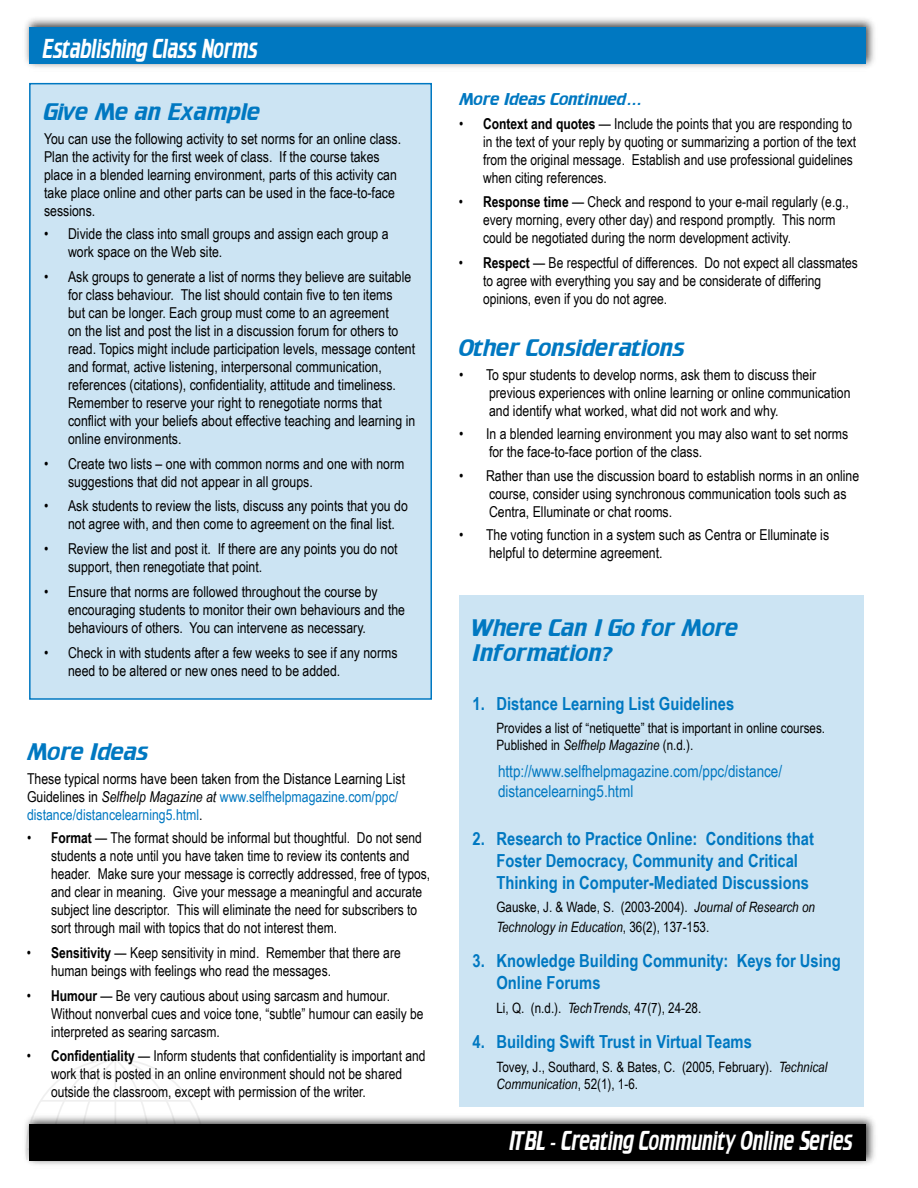
<style>
.page{position:relative;width:918px;height:1188px;background:#fff}
.page>*{position:absolute;margin:0;border:0;box-sizing:border-box;transform-origin:0 0}
.t1{font:24px "Cruiser Condensed";color:#fff}
.t2{font:21px/25.2px "Cruiser";color:#0078c1}
.t3{font:700 18px/21.6px "Arial Narrow";color:#0078c1}
.t4{font:16.5px/19.8px "Arial Narrow";color:#0078c1}
.t5{font:15px/18px "Arial Narrow";color:#000}
.t6{font:15px "Cruiser";color:#0078c1}
.t7{font:14.25px/17.1px "Arial Narrow";color:#000}
.s1{font-style:italic}
.s2{color:#0078c1}
.s3{font-weight:700}
</style>
<div class="page">
<svg style="left:34px;top:1058px;width:163px;height:55px"></svg>
<div style="left:459px;top:595px;width:405px;height:512px;background:#cce4f3"></div>
<div style="left:22px;top:1113px;width:856px;height:56px;background:#000;opacity:.75"></div>
<div style="left:29px;top:1124px;width:837px;height:37px;background:#000"></div>
<div style="left:30px;top:84px;width:401px;height:615px;background:#cce4f3"></div>
<div style="left:29px;top:83px;width:403px;height:617px;border:2px solid #0078c1"></div>
<div style="left:22px;top:16px;width:856px;height:55px;background:#000;opacity:.75"></div>
<div style="left:29px;top:27px;width:837px;height:37px;background:#0078c1"></div>
<h1 class="t1" style="left:43px;top:33px;width:217px">Establishing Class Norms</h1>
<h2 class="t2" style="left:44px;top:99px;width:217px">Give Me an Example</h2>
<p class="t5" style="left:44px;top:129px;width:359px">You can use the following activity to set norms for an online class.<br>Plan the activity for the first week of class. If the course takes place in a blended learning environment, parts of this activity can take place online and other parts can be used in the face-to-face sessions.</p>
<p class="t5" style="left:68px;top:224px;width:322px;text-indent:-24px">• Divide the class into small groups and assign each group a work space on the Web site.</p>
<p class="t5" style="left:68px;top:267px;width:349px;text-indent:-24px">• Ask groups to generate a list of norms they believe are suitable for class behaviour. The list should contain five to ten items<br>but can be longer. Each group must come to an agreement<br>on the list and post the list in a discussion forum for others to read. Topics might include participation levels, message content and format, active listening, interpersonal communication, references (citations), confidentiality, attitude and timeliness.<br>Remember to reserve your right to renegotiate norms that conflict with your beliefs about effective teaching and learning in online environments.</p>
<p class="t5" style="left:68px;top:454px;width:338px;text-indent:-24px">• Create two lists – one with common norms and one with norm suggestions that did not appear in all groups.</p>
<p class="t5" style="left:68px;top:497px;width:341px;text-indent:-24px">• Ask students to review the lists, discuss any points that you do not agree with, and then come to agreement on the final list.</p>
<p class="t5" style="left:68px;top:539px;width:331px;text-indent:-24px">• Review the list and post it. If there are any points you do not support, then renegotiate that point.</p>
<p class="t5" style="left:68px;top:582px;width:339px;text-indent:-24px">• Ensure that norms are followed throughout the course by encouraging students to monitor their own behaviours and the behaviours of others. You can intervene as necessary.</p>
<p class="t5" style="left:68px;top:643px;width:331px;text-indent:-24px">• Check in with students after a few weeks to see if any norms need to be altered or new ones need to be added.</p>
<h2 class="t2" style="left:27px;top:739px;width:123px">More Ideas</h2>
<p class="t5" style="left:27px;top:769px;width:380px">These typical norms have been taken from the Distance Learning List<br>Guidelines in <span class="s1">Selfhelp Magazine at</span> <span class="s2">www.selfhelpmagazine.com/ppc/ distance/distancelearning5.html</span>.</p>
<p class="t5" style="left:51px;top:828px;width:381px;text-indent:-24px">• <span class="s3">Format</span> — The format should be informal but thoughtful. Do not send students a note until you have taken time to review its contents and header. Make sure your message is correctly addressed, free of typos, and clear in meaning. Give your message a meaningful and accurate subject line descriptor. This will eliminate the need for subscribers to sort through mail with topics that do not interest them.</p>
<p class="t5" style="left:51px;top:943px;width:351px;text-indent:-24px">• <span class="s3">Sensitivity</span> — Keep sensitivity in mind. Remember that there are human beings with feelings who read the messages.</p>
<p class="t5" style="left:51px;top:986px;width:374px;text-indent:-24px">• <span class="s3">Humour</span> — Be very cautious about using sarcasm and humour.<br>Without nonverbal cues and voice tone, “subtle” humour can easily be interpreted as searing sarcasm.</p>
<p class="t5" style="left:51px;top:1047px;width:376px;text-indent:-24px">• <span class="s3">Confidentiality</span> — Inform students that confidentiality is important and work that is posted in an online environment should not be shared outside the classroom, except with permission of the writer.</p>
<p class="t6" style="left:459px;top:89px;width:184px">More Ideas Continued...</p>
<p class="t5" style="left:483px;top:114px;width:375px;text-indent:-24px">• <span class="s3">Context and quotes</span> — Include the points that you are responding to in the text of your reply by quoting or summarizing a portion of the text from the original message. Establish and use professional guidelines when citing references.</p>
<p class="t5" style="left:483px;top:193px;width:367px;text-indent:-24px">• <span class="s3">Response time</span> — Check and respond to your e-mail regularly (e.g., every morning, every other day) and respond promptly. This norm could be negotiated during the norm development activity.</p>
<p class="t5" style="left:483px;top:253px;width:377px;text-indent:-24px">• <span class="s3">Respect</span> — Be respectful of differences. Do not expect all classmates to agree with everything you say and be considerate of differing opinions, even if you do not agree.</p>
<h2 class="t2" style="left:459px;top:335px;width:227px">Other Considerations</h2>
<p class="t5" style="left:489px;top:365px;width:363px;text-indent:-30px">• To spur students to develop norms, ask them to discuss their previous experiences with online learning or online communication and identify what worked, what did not work and why.</p>
<p class="t5" style="left:489px;top:424px;width:361px;text-indent:-30px">• In a blended learning environment you may also want to set norms for the face-to-face portion of the class.</p>
<p class="t5" style="left:489px;top:466px;width:372px;text-indent:-30px">• Rather than use the discussion board to establish norms in an online course, consider using synchronous communication tools such as<br>Centra, Elluminate or chat rooms.</p>
<p class="t5" style="left:489px;top:525px;width:342px;text-indent:-30px">• The voting function in a system such as Centra or Elluminate is helpful to determine agreement.</p>
<h2 class="t2" style="left:472px;top:614px;width:267px">Where Can I Go for More<br>Information?</h2>
<p class="t3" style="left:472px;top:692px;width:263px">1. Distance Learning List Guidelines</p>
<p class="t7" style="left:496px;top:719px;width:330px">Provides a list of “netiquette” that is important in online courses.<br>Published in <span class="s1">Selfhelp Magazine</span> (n.d.).</p>
<p class="t4" style="left:498px;top:761px;width:286px">http://www.selfhelpmagazine.com/ppc/distance/ distancelearning5.html</p>
<p class="t3" style="left:496px;top:827px;width:319px;text-indent:-24px">2. Research to Practice Online: Conditions that<br>Foster Democracy, Community and Critical<br>Thinking in Computer-Mediated Discussions</p>
<p class="t7" style="left:496px;top:897px;width:320px;line-height:19.8px">Gauske, J. &amp; Wade, S. (2003-2004). <span class="s1">Journal of Research on<br>Technology in Education</span>, 36(2), 137-153.</p>
<p class="t3" style="left:496px;top:949px;width:346px;text-indent:-24px">3. Knowledge Building Community: Keys for Using<br>Online Forums</p>
<p class="t7" style="left:496px;top:999px;width:206px">Li, Q. (n.d.). <span class="s1">TechTrends</span>, 47(7), 24-28.</p>
<p class="t3" style="left:472px;top:1030px;width:281px">4. Building Swift Trust in Virtual Teams</p>
<p class="t7" style="left:496px;top:1058px;width:332px">Tovey, J., Southard, S. &amp; Bates, C. (2005, February). <span class="s1">Technical<br>Communication</span>, 52(1), 1-6.</p>
<h1 class="t1" style="left:509px;top:1124px;width:345px">ITBL - Creating Community Online Series</h1>
</div>
